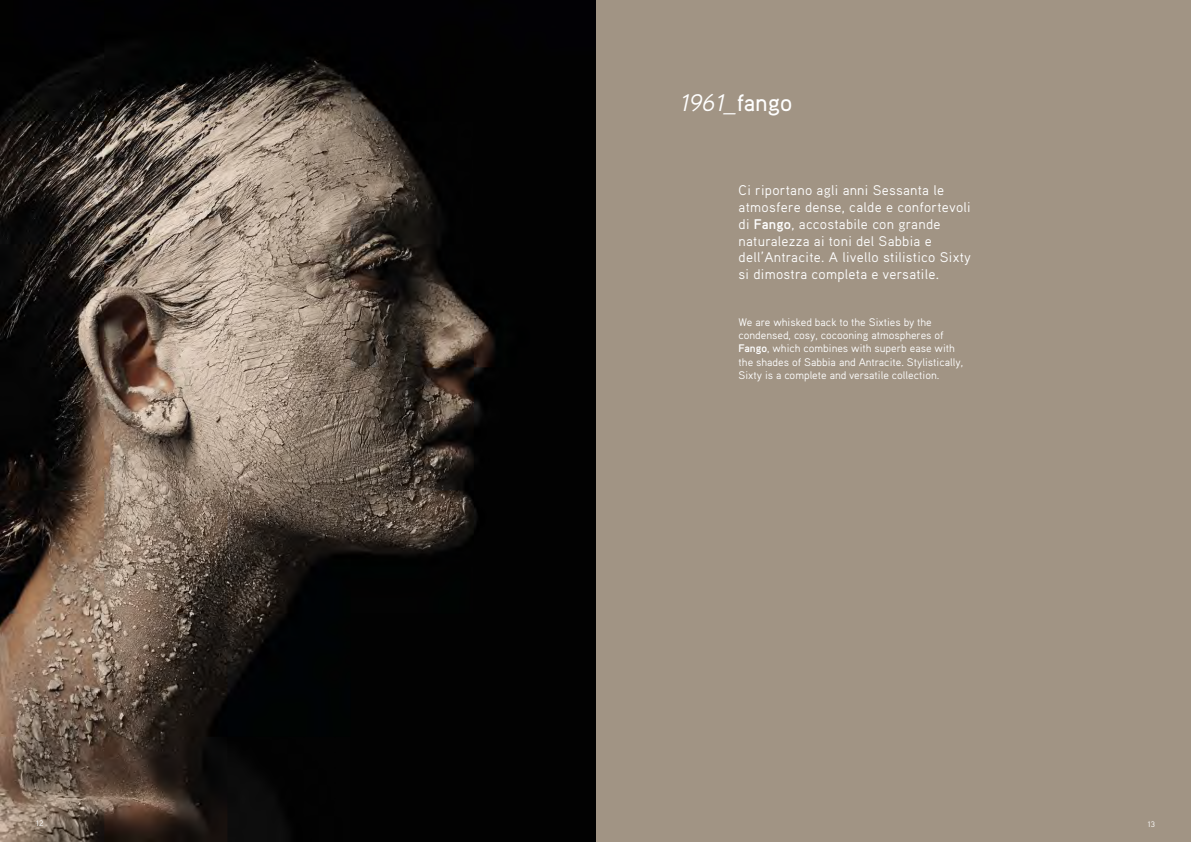
<style>
.page{position:relative;width:1191px;height:842px;background:#fff}
.page>*{position:absolute;margin:0;border:0;box-sizing:border-box;transform-origin:0 0}
.t1{font:italic 24px "Aaux Pro";color:#fff}
.t2{font:14px/16.8px "Aaux Pro";letter-spacing:.02em;color:#fff}
.t3{font:11px/13.2px "Aaux Pro";color:#fff}
.t4{font:8px "Aaux Pro";color:#fff}
.s1{font-weight:500;font-style:normal}
.s2{font-weight:700}
</style>
<div class="page">
<div style="left:595px;top:0;width:596px;height:842px;background:#a19484"></div>
<img style="left:0;top:0;width:595px;height:842px">
<h1 class="t1" style="left:680px;top:87px;width:113px">1961_<span class="s1">fango</span></h1>
<p class="t2" style="left:738px;top:181px;width:234px">Ci riportano agli anni Sessanta le atmosfere dense, calde e confortevoli di <span class="s2">Fango</span>, accostabile con grande naturalezza ai toni del Sabbia e dell’Antracite. A livello stilistico Sixty si dimostra completa e versatile.</p>
<p class="t3" style="left:738px;top:315px;width:226px">We are whisked back to the Sixties by the condensed, cosy, cocooning atmospheres of <span class="s2">Fango</span>, which combines with superb ease with the shades of Sabbia and Antracite. Stylistically, Sixty is a complete and versatile collection.</p>
<p class="t4" style="left:36px;top:818px;width:9px">12</p>
<p class="t4" style="left:1147px;top:819px;width:9px">13</p>
</div>
